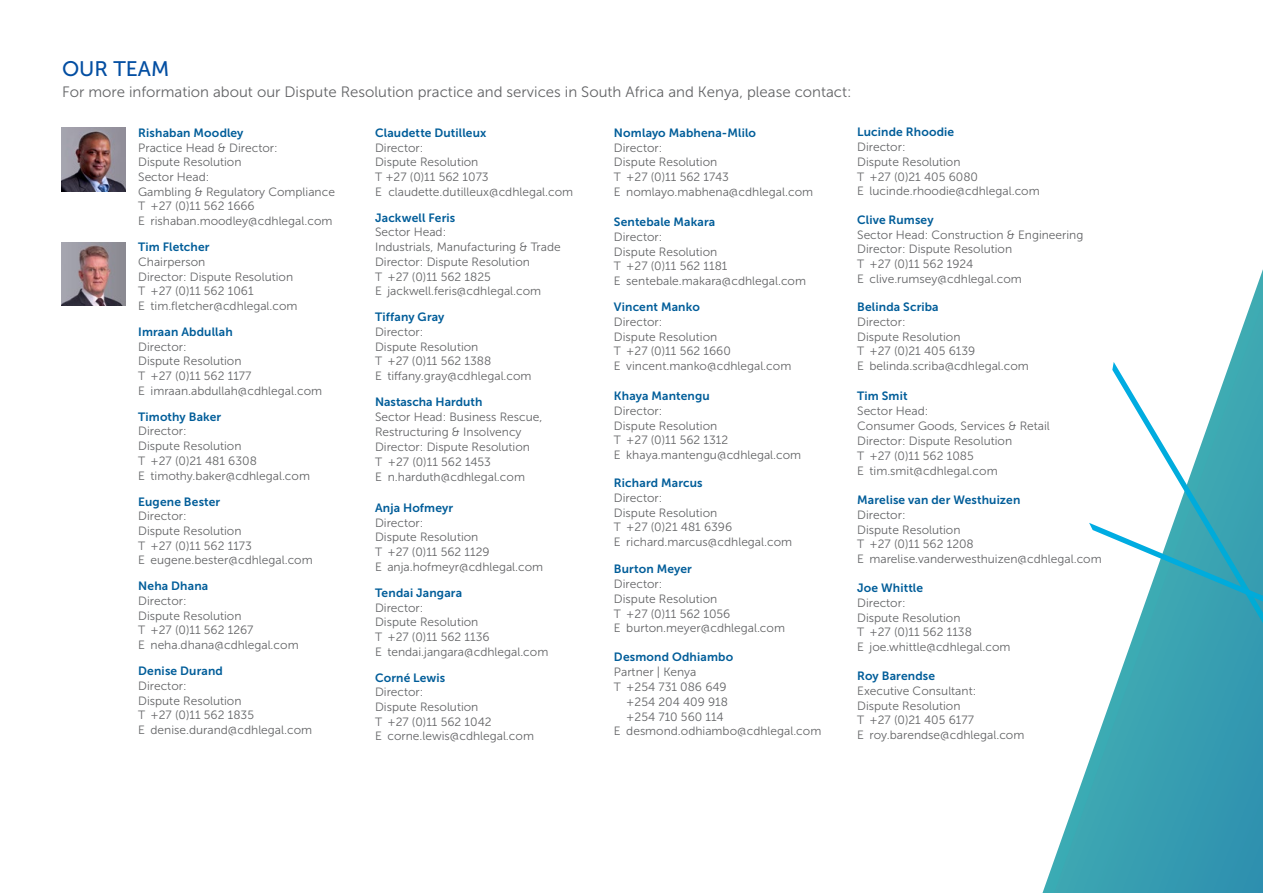
<style>
.page{position:relative;width:1263px;height:893px;background:#fff}
.page>*{position:absolute;margin:0;border:0;box-sizing:border-box;transform-origin:0 0}
.t1{font:21px "Museo Sans 500";color:#034ea2}
.t2{font:15px "Museo Sans 300";color:#636466}
.t3{font:12px/14.7px "Museo Sans 300";color:#636466}
.t4{font:12px "Museo Sans 700";letter-spacing:.01em;color:#005d99}
</style>
<div class="page">
<svg style="left:1042px;top:269px;width:221px;height:624px"></svg>
<svg style="left:1089px;top:362px;width:174px;height:261px"></svg>
<img style="left:61px;top:128px;width:64px;height:63px">
<img style="left:61px;top:242px;width:64px;height:64px">
<h1 class="t1" style="left:62px;top:58px;width:109px">OUR TEAM</h1>
<p class="t2" style="left:62px;top:84px;width:791px">For more information about our Dispute Resolution practice and services in South Africa and Kenya, please contact:</p>
<p class="t4" style="left:138px;top:126px;width:107px">Rishaban Moodley</p>
<p class="t3" style="left:138px;top:140px;width:198px">Practice Head &amp; Director:<br>Dispute Resolution<br>Sector Head:<br>Gambling &amp; Regulatory Compliance<br>T +27 (0)11 562 1666<br>E rishaban.moodley@cdhlegal.com</p>
<p class="t4" style="left:138px;top:240px;width:73px">Tim Fletcher</p>
<p class="t3" style="left:138px;top:254px;width:161px">Chairperson<br>Director: Dispute Resolution<br>T +27 (0)11 562 1061<br>E tim.fletcher@cdhlegal.com</p>
<p class="t4" style="left:138px;top:325px;width:96px">Imraan Abdullah</p>
<p class="t3" style="left:138px;top:339px;width:185px">Director:<br>Dispute Resolution<br>T +27 (0)11 562 1177<br>E imraan.abdullah@cdhlegal.com</p>
<p class="t4" style="left:138px;top:410px;width:85px">Timothy Baker</p>
<p class="t3" style="left:138px;top:424px;width:173px">Director:<br>Dispute Resolution<br>T +27 (0)21 481 6308<br>E timothy.baker@cdhlegal.com</p>
<p class="t4" style="left:138px;top:495px;width:84px">Eugene Bester</p>
<p class="t3" style="left:138px;top:509px;width:176px">Director:<br>Dispute Resolution<br>T +27 (0)11 562 1173<br>E eugene.bester@cdhlegal.com</p>
<p class="t4" style="left:138px;top:580px;width:72px">Neha Dhana</p>
<p class="t3" style="left:138px;top:594px;width:162px">Director:<br>Dispute Resolution<br>T +27 (0)11 562 1267<br>E neha.dhana@cdhlegal.com</p>
<p class="t4" style="left:138px;top:664px;width:86px">Denise Durand</p>
<p class="t3" style="left:138px;top:678px;width:175px">Director:<br>Dispute Resolution<br>T +27 (0)11 562 1835<br>E denise.durand@cdhlegal.com</p>
<p class="t4" style="left:857px;top:126px;width:98px">Lucinde Rhoodie</p>
<p class="t3" style="left:857px;top:140px;width:184px">Director:<br>Dispute Resolution<br>T +27 (0)21 405 6080<br>E lucinde.rhoodie@cdhlegal.com</p>
<p class="t4" style="left:857px;top:213px;width:78px">Clive Rumsey</p>
<p class="t3" style="left:857px;top:227px;width:228px">Sector Head: Construction &amp; Engineering<br>Director: Dispute Resolution<br>T +27 (0)11 562 1924<br>E clive.rumsey@cdhlegal.com</p>
<p class="t4" style="left:857px;top:300px;width:83px">Belinda Scriba</p>
<p class="t3" style="left:857px;top:315px;width:173px">Director:<br>Dispute Resolution<br>T +27 (0)21 405 6139<br>E belinda.scriba@cdhlegal.com</p>
<p class="t4" style="left:857px;top:389px;width:52px">Tim Smit</p>
<p class="t3" style="left:857px;top:403px;width:194px">Sector Head:<br>Consumer Goods, Services &amp; Retail<br>Director: Dispute Resolution<br>T +27 (0)11 562 1085<br>E tim.smit@cdhlegal.com</p>
<p class="t4" style="left:857px;top:493px;width:165px">Marelise van der Westhuizen</p>
<p class="t3" style="left:857px;top:508px;width:246px">Director:<br>Dispute Resolution<br>T +27 (0)11 562 1208<br>E marelise.vanderwesthuizen@cdhlegal.com</p>
<p class="t4" style="left:857px;top:581px;width:67px">Joe Whittle</p>
<p class="t3" style="left:857px;top:596px;width:155px">Director:<br>Dispute Resolution<br>T +27 (0)11 562 1138<br>E joe.whittle@cdhlegal.com</p>
<p class="t4" style="left:857px;top:669px;width:79px">Roy Barendse</p>
<p class="t3" style="left:857px;top:684px;width:169px">Executive Consultant:<br>Dispute Resolution<br>T +27 (0)21 405 6177<br>E roy.barendse@cdhlegal.com</p>
<p class="t4" style="left:375px;top:126px;width:113px">Claudette Dutilleux</p>
<p class="t3" style="left:375px;top:140px;width:200px">Director:<br>Dispute Resolution<br>T +27 (0)11 562 1073<br>E claudette.dutilleux@cdhlegal.com</p>
<p class="t4" style="left:375px;top:211px;width:82px">Jackwell Feris</p>
<p class="t3" style="left:375px;top:225px;width:187px">Sector Head:<br>Industrials, Manufacturing &amp; Trade<br>Director: Dispute Resolution<br>T +27 (0)11 562 1825<br>E jackwell.feris@cdhlegal.com</p>
<p class="t4" style="left:375px;top:310px;width:71px">Tiffany Gray</p>
<p class="t3" style="left:375px;top:325px;width:158px">Director:<br>Dispute Resolution<br>T +27 (0)11 562 1388<br>E tiffany.gray@cdhlegal.com</p>
<p class="t4" style="left:375px;top:395px;width:109px">Nastascha Harduth</p>
<p class="t3" style="left:375px;top:410px;width:169px">Sector Head: Business Rescue,<br>Restructuring &amp; Insolvency<br>Director: Dispute Resolution<br>T +27 (0)11 562 1453<br>E n.harduth@cdhlegal.com</p>
<p class="t4" style="left:375px;top:501px;width:80px">Anja Hofmeyr</p>
<p class="t3" style="left:375px;top:515px;width:170px">Director:<br>Dispute Resolution<br>T +27 (0)11 562 1129<br>E anja.hofmeyr@cdhlegal.com</p>
<p class="t4" style="left:375px;top:586px;width:89px">Tendai Jangara</p>
<p class="t3" style="left:375px;top:600px;width:175px">Director:<br>Dispute Resolution<br>T +27 (0)11 562 1136<br>E tendai.jangara@cdhlegal.com</p>
<p class="t4" style="left:375px;top:671px;width:72px">Corné Lewis</p>
<p class="t3" style="left:375px;top:685px;width:160px">Director:<br>Dispute Resolution<br>T +27 (0)11 562 1042<br>E corne.lewis@cdhlegal.com</p>
<p class="t4" style="left:614px;top:126px;width:144px">Nomlayo Mabhena-Mlilo</p>
<p class="t3" style="left:614px;top:140px;width:201px">Director:<br>Dispute Resolution<br>T +27 (0)11 562 1743<br>E nomlayo.mabhena@cdhlegal.com</p>
<p class="t4" style="left:614px;top:216px;width:103px">Sentebale Makara</p>
<p class="t3" style="left:614px;top:230px;width:194px">Director:<br>Dispute Resolution<br>T +27 (0)11 562 1181<br>E sentebale.makara@cdhlegal.com</p>
<p class="t4" style="left:614px;top:300px;width:87px">Vincent Manko</p>
<p class="t3" style="left:614px;top:315px;width:179px">Director:<br>Dispute Resolution<br>T +27 (0)11 562 1660<br>E vincent.manko@cdhlegal.com</p>
<p class="t4" style="left:614px;top:389px;width:97px">Khaya Mantengu</p>
<p class="t3" style="left:614px;top:404px;width:189px">Director:<br>Dispute Resolution<br>T +27 (0)11 562 1312<br>E khaya.mantengu@cdhlegal.com</p>
<p class="t4" style="left:614px;top:477px;width:90px">Richard Marcus</p>
<p class="t3" style="left:614px;top:491px;width:180px">Director:<br>Dispute Resolution<br>T +27 (0)21 481 6396<br>E richard.marcus@cdhlegal.com</p>
<p class="t4" style="left:614px;top:563px;width:79px">Burton Meyer</p>
<p class="t3" style="left:614px;top:577px;width:173px">Director:<br>Dispute Resolution<br>T +27 (0)11 562 1056<br>E burton.meyer@cdhlegal.com</p>
<p class="t4" style="left:614px;top:650px;width:121px">Desmond Odhiambo</p>
<p class="t3" style="left:614px;top:664px;width:84px">Partner | Kenya</p>
<p class="t3" style="left:614px;top:679px;width:114px">T +254 731 086 649</p>
<p class="t3" style="left:626px;top:694px;width:103px">+254 204 409 918</p>
<p class="t3" style="left:626px;top:709px;width:99px">+254 710 560 114</p>
<p class="t3" style="left:614px;top:724px;width:209px">E desmond.odhiambo@cdhlegal.com</p>
</div>
